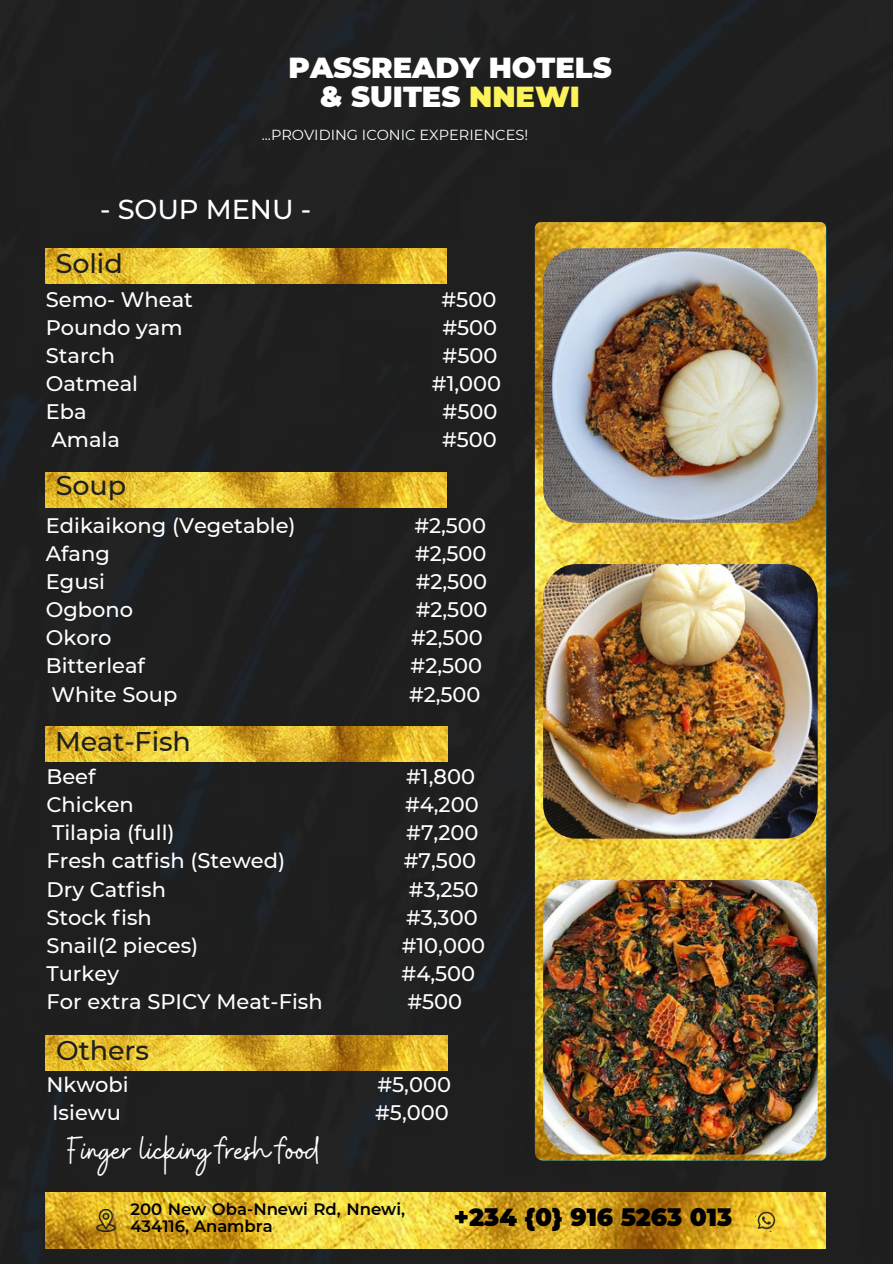
<style>
.page{position:relative;width:893px;height:1264px;background:#fff}
.page>*{position:absolute;margin:0;border:0;box-sizing:border-box;transform-origin:0 0}
.t1{font:38.85px "Buffalo";color:#fff}
.t2{font:900 28.95px/29.2px "Montserrat";color:#fff;text-align:center}
.t3{font:500 27.3px "Montserrat";letter-spacing:-.005em;color:#fff}
.t4{font:500 27px "Montserrat";letter-spacing:-.005em;color:#1f1f1f}
.t5{font:900 24.6px "Montserrat";color:#000}
.t6{font:500 21px "Montserrat";color:#fff}
.t7{font:600 16.5px/16.8px "Montserrat";color:#000}
.t8{font:14.55px "Montserrat";color:#fff}
.s1{color:#fcf35b}
</style>
<div class="page">
<div style="left:0;top:0;width:892px;height:1263px;background:#1f1f1f"></div>
<img style="left:45px;top:473px;width:401px;height:34px">
<img style="left:45px;top:248px;width:401px;height:35px">
<img style="left:46px;top:726px;width:401px;height:35px">
<img style="left:46px;top:1035px;width:401px;height:35px">
<img style="left:535px;top:222px;width:290px;height:938px">
<img style="left:543px;top:248px;width:274px;height:274px;border-radius:34px">
<img style="left:543px;top:564px;width:274px;height:274px;border-radius:34px">
<img style="left:543px;top:880px;width:274px;height:274px;border-radius:34px">
<img style="left:46px;top:1192px;width:779px;height:56px">
<img style="left:755px;top:1209px;width:22px;height:21px">
<img style="left:95px;top:1209px;width:21px;height:21px">
<h3 class="t2" style="left:288px;top:53px;width:324px">PASSREADY HOTELS &amp; SUITES <span class="s1">NNEWI</span></h3>
<h5 class="t8" style="left:262px;top:126px;width:268px">...PROVIDING ICONIC EXPERIENCES!</h5>
<h1 class="t3" style="left:100px;top:193px;width:212px">- SOUP MENU -</h1>
<h3 class="t4" style="left:56px;top:247px;width:68px">Solid</h3>
<p class="t6" style="left:46px;top:286px;width:149px">Semo- Wheat</p>
<p class="t6" style="left:441px;top:286px;width:56px">#500</p>
<p class="t6" style="left:46px;top:314px;width:138px">Poundo yam</p>
<p class="t6" style="left:442px;top:314px;width:56px">#500</p>
<p class="t6" style="left:46px;top:343px;width:71px">Starch</p>
<p class="t6" style="left:442px;top:343px;width:56px">#500</p>
<p class="t6" style="left:46px;top:371px;width:94px">Oatmeal</p>
<p class="t6" style="left:432px;top:371px;width:71px">#1,000</p>
<p class="t6" style="left:46px;top:399px;width:42px">Eba</p>
<p class="t6" style="left:442px;top:399px;width:56px">#500</p>
<p class="t6" style="left:51px;top:427px;width:70px">Amala</p>
<p class="t6" style="left:442px;top:427px;width:56px">#500</p>
<h5 class="t4" style="left:56px;top:468px;width:72px">Soup</h5>
<p class="t6" style="left:46px;top:512px;width:251px">Edikaikong (Vegetable)</p>
<p class="t6" style="left:414px;top:512px;width:73px">#2,500</p>
<p class="t6" style="left:46px;top:540px;width:66px">Afang</p>
<p class="t6" style="left:415px;top:540px;width:73px">#2,500</p>
<p class="t6" style="left:46px;top:568px;width:61px">Egusi</p>
<p class="t6" style="left:415px;top:568px;width:73px">#2,500</p>
<p class="t6" style="left:46px;top:597px;width:89px">Ogbono</p>
<p class="t6" style="left:415px;top:597px;width:73px">#2,500</p>
<p class="t6" style="left:46px;top:625px;width:67px">Okoro</p>
<p class="t6" style="left:411px;top:625px;width:73px">#2,500</p>
<p class="t6" style="left:46px;top:653px;width:101px">Bitterleaf</p>
<p class="t6" style="left:410px;top:653px;width:73px">#2,500</p>
<p class="t6" style="left:51px;top:681px;width:127px">White Soup</p>
<p class="t6" style="left:409px;top:681px;width:73px">#2,500</p>
<p class="t4" style="left:55px;top:725px;width:137px">Meat-Fish</p>
<p class="t6" style="left:46px;top:763px;width:50px">Beef</p>
<p class="t6" style="left:406px;top:763px;width:70px">#1,800</p>
<p class="t6" style="left:46px;top:791px;width:89px">Chicken</p>
<p class="t6" style="left:405px;top:791px;width:75px">#4,200</p>
<p class="t6" style="left:52px;top:820px;width:124px">Tilapia (full)</p>
<p class="t6" style="left:406px;top:820px;width:74px">#7,200</p>
<p class="t6" style="left:46px;top:848px;width:240px">Fresh catfish (Stewed)</p>
<p class="t6" style="left:404px;top:848px;width:74px">#7,500</p>
<p class="t6" style="left:46px;top:876px;width:121px">Dry Catfish</p>
<p class="t6" style="left:409px;top:876px;width:71px">#3,250</p>
<p class="t6" style="left:46px;top:904px;width:107px">Stock fish</p>
<p class="t6" style="left:406px;top:904px;width:73px">#3,300</p>
<p class="t6" style="left:46px;top:932px;width:153px">Snail(2 pieces)</p>
<p class="t6" style="left:401px;top:932px;width:85px">#10,000</p>
<p class="t6" style="left:46px;top:960px;width:74px">Turkey</p>
<p class="t6" style="left:401px;top:960px;width:75px">#4,500</p>
<p class="t6" style="left:46px;top:988px;width:278px">For extra SPICY Meat-Fish</p>
<p class="t6" style="left:407px;top:988px;width:56px">#500</p>
<p class="t4" style="left:56px;top:1034px;width:94px">Others</p>
<h5 class="t6" style="left:46px;top:1071px;width:84px">Nkwobi</h5>
<h5 class="t6" style="left:377px;top:1071px;width:75px">#5,000</h5>
<h5 class="t6" style="left:52px;top:1099px;width:70px">Isiewu</h5>
<h5 class="t6" style="left:375px;top:1099px;width:75px">#5,000</h5>
<p class="t1" style="left:67px;top:1124px;width:254px">Finger licking fresh food</p>
<p class="t7" style="left:130px;top:1200px;width:276px">200 New Oba-Nnewi Rd, Nnewi,<br>434116, Anambra</p>
<p class="t5" style="left:454px;top:1202px;width:280px">+234 {0} 916 5263 013</p>
</div>
